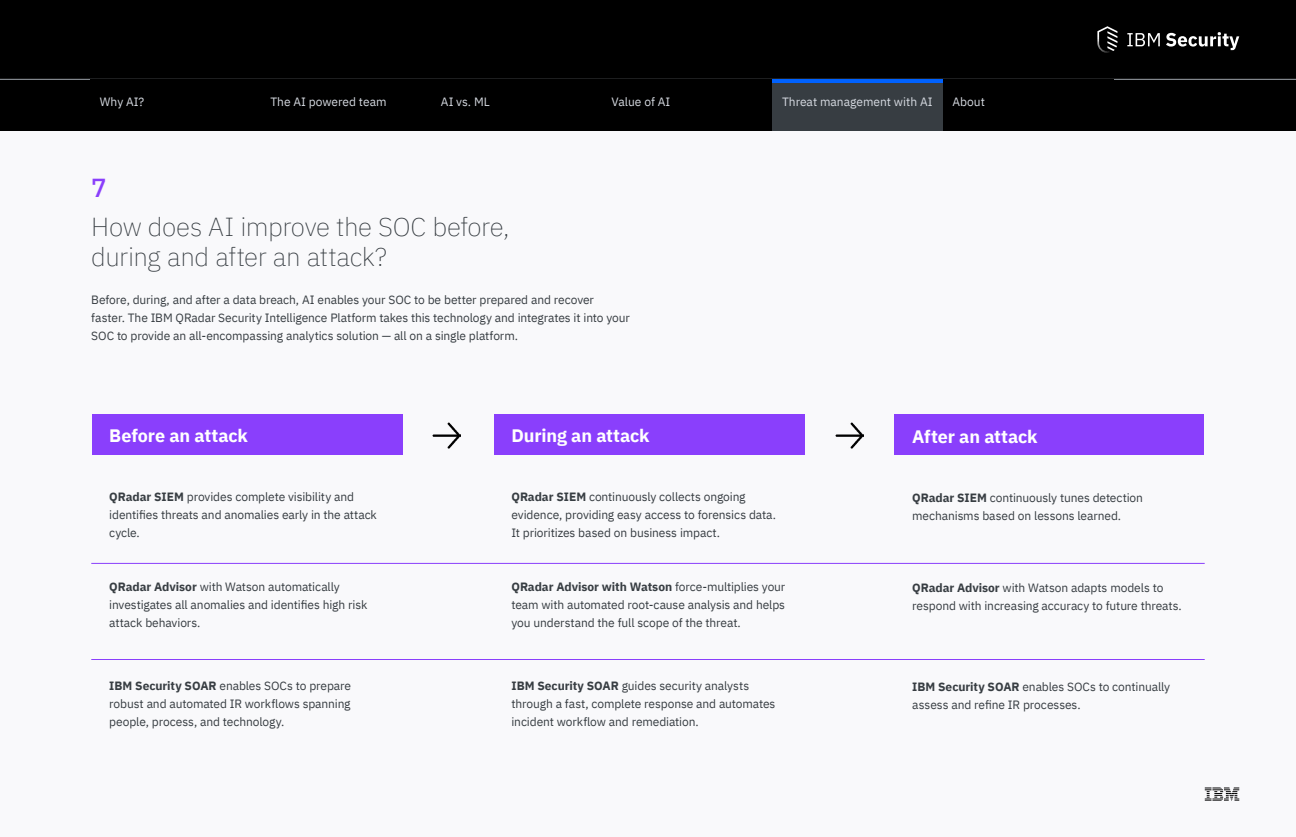
<style>
.page{position:relative;width:1296px;height:837px;background:#fff}
.page>*{position:absolute;margin:0;border:0;box-sizing:border-box;transform-origin:0 0}
.t1{font:200 26px/30px "IBM Plex Sans";letter-spacing:-.015em;color:#343a3f}
.t2{font:500 26px "IBM Plex Sans";color:#8a3ffc}
.t3{font:700 18px "IBM Plex Sans";letter-spacing:-.01em;color:#fff}
.t4{font:12px/18px "IBM Plex Sans";letter-spacing:-.01em;color:#373d42}
.t5{font:12px "IBM Plex Sans";color:#d5d9e0}
.s1{font-weight:700}
</style>
<div class="page">
<div style="left:0;top:130px;width:1296px;height:707px;background:#f9f9fb"></div>
<svg style="left:1205px;top:788px;width:34px;height:12px"></svg>
<div style="left:92px;top:414px;width:311px;height:41px;background:#8a3ffc"></div>
<div style="left:494px;top:414px;width:310px;height:41px;background:#8a3ffc"></div>
<div style="left:895px;top:414px;width:309px;height:41px;background:#8a3ffc"></div>
<hr style="left:91px;top:563px;width:1114px;height:1px;background:#8a3ffc">
<hr style="left:91px;top:659px;width:1114px;height:1px;background:#8a3ffc">
<img style="left:432px;top:422px;width:29px;height:27px">
<img style="left:835px;top:422px;width:29px;height:27px">
<div style="left:0;top:0;width:1296px;height:131px;background:#000"></div>
<hr style="left:0;top:79px;width:1296px;height:1px;background:#9fa5ad">
<svg style="left:1127px;top:32px;width:112px;height:18px"></svg>
<svg style="left:1097px;top:26px;width:20px;height:27px"></svg>
<div style="left:772px;top:82px;width:171px;height:49px;background:#373d42"></div>
<hr style="left:772px;top:80px;width:171px;height:3px;background:#0062ff">
<p class="t5" style="left:100px;top:92px;width:46px">Why AI?</p>
<p class="t5" style="left:270px;top:93px;width:118px">The AI powered team</p>
<p class="t5" style="left:441px;top:93px;width:50px">AI vs. ML</p>
<p class="t5" style="left:612px;top:93px;width:60px">Value of AI</p>
<p class="t5" style="left:782px;top:93px;width:152px">Threat management with AI</p>
<p class="t5" style="left:953px;top:92px;width:34px">About</p>
<h1 class="t2" style="left:91px;top:168px;width:17px">7</h1>
<h1 class="t1" style="left:91px;top:210px;width:420px">How does AI improve the SOC before, during and after an attack?</h1>
<p class="t4" style="left:91px;top:290px;width:540px">Before, during, and after a data breach, AI enables your SOC to be better prepared and recover faster. The IBM QRadar Security Intelligence Platform takes this technology and integrates it into your<br>SOC to provide an all-encompassing analytics solution — all on a single platform.</p>
<h2 class="t3" style="left:109px;top:421px;width:140px">Before an attack</h2>
<h2 class="t3" style="left:511px;top:422px;width:140px">During an attack</h2>
<h2 class="t3" style="left:912px;top:422px;width:127px">After an attack</h2>
<p class="t4" style="left:109px;top:486px;width:269px"><span class="s1">QRadar SIEM</span> provides complete visibility and identifies threats and anomalies early in the attack cycle.</p>
<p class="t4" style="left:109px;top:577px;width:260px"><span class="s1">QRadar Advisor</span> with Watson automatically investigates all anomalies and identifies high risk attack behaviors.</p>
<p class="t4" style="left:109px;top:676px;width:243px;text-align:justify"><span class="s1">IBM Security SOAR</span> enables SOCs to prepare robust and automated IR workflows spanning people, process, and technology.</p>
<p class="t4" style="left:511px;top:487px;width:266px"><span class="s1">QRadar SIEM</span> continuously collects ongoing evidence, providing easy access to forensics data.<br>It prioritizes based on business impact.</p>
<p class="t4" style="left:511px;top:577px;width:275px;text-align:justify"><span class="s1">QRadar Advisor with Watson</span> force-multiplies your team with automated root-cause analysis and helps you understand the full scope of the threat.</p>
<p class="t4" style="left:511px;top:676px;width:265px"><span class="s1">IBM Security SOAR</span> guides security analysts through a fast, complete response and automates incident workflow and remediation.</p>
<p class="t4" style="left:912px;top:487px;width:232px"><span class="s1">QRadar SIEM</span> continuously tunes detection mechanisms based on lessons learned.</p>
<p class="t4" style="left:912px;top:578px;width:271px"><span class="s1">QRadar Advisor</span> with Watson adapts models to respond with increasing accuracy to future threats.</p>
<p class="t4" style="left:912px;top:677px;width:259px"><span class="s1">IBM Security SOAR</span> enables SOCs to continually assess and refine IR processes.</p>
</div>
